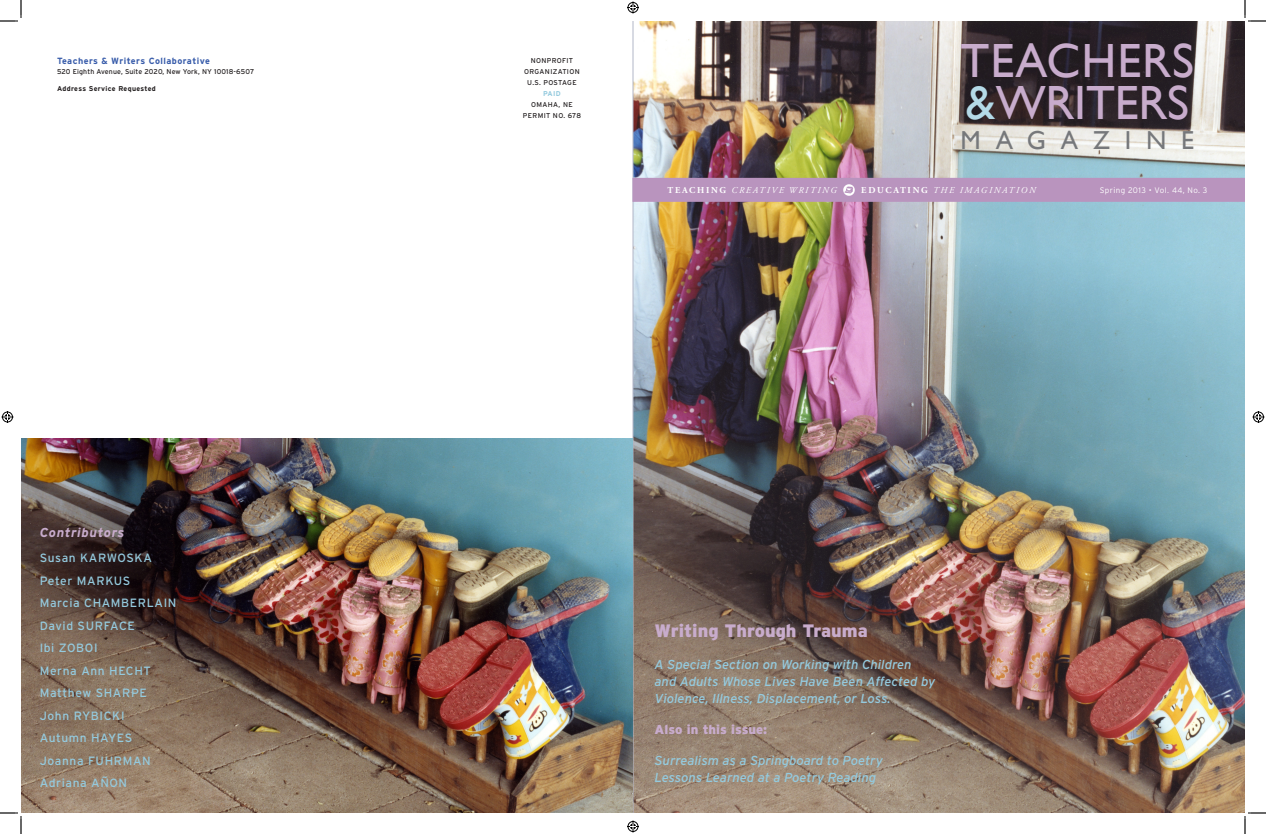
<style>
.page{position:relative;width:1266px;height:834px;background:#fff}
.page>*{position:absolute;margin:0;border:0;box-sizing:border-box;transform-origin:0 0}
.t1{font:48px "Gill Sans";letter-spacing:.02em;color:#c8accc}
.t2{font:48px "Gill Sans";letter-spacing:-.005em;color:#c8accc}
.t3{font:26px "Gill Sans";letter-spacing:.57em;color:#76787b}
.t4{font:900 18px "Interstate";color:#c8accc}
.t5{font:italic 13px/17px "Interstate";color:#94cade}
.t6{font:900 13px "Interstate";color:#c8accc}
.t7{font:italic 700 13px "Interstate";letter-spacing:.05em;color:#c8accc}
.t8{font:12px "Interstate";letter-spacing:.05em;color:#94cade}
.t9{font:italic 9px "Adobe Garamond Pro";letter-spacing:.19em;color:#fff}
.t10{font:700 9px "Interstate";letter-spacing:.05em;color:#385caa}
.t11{font:300 8px "Interstate";letter-spacing:.05em;color:#fff}
.t12{font:7px "Interstate";letter-spacing:.02em;color:#231f20}
.t13{font:7px "Interstate";letter-spacing:.05em;color:#231f20}
.t14{font:700 7px "Interstate";letter-spacing:.045em;color:#231f20}
.t15{font:700 7px "Interstate";color:#94cade}
.s1{color:#b4dae8}
.s2{font-weight:700;font-style:normal}
</style>
<div class="page">
<img style="left:632px;top:21px;width:613px;height:792px">
<img style="left:21px;top:439px;width:612px;height:374px">
<div style="left:632px;top:178px;width:613px;height:24px;background:#b994be"></div>
<svg style="left:0;top:0;width:22px;height:22px"></svg>
<svg style="left:0;top:812px;width:22px;height:22px"></svg>
<svg style="left:1244px;top:0;width:22px;height:22px"></svg>
<svg style="left:1244px;top:812px;width:22px;height:22px"></svg>
<svg style="left:627px;top:2px;width:12px;height:12px"></svg>
<svg style="left:627px;top:820px;width:12px;height:12px"></svg>
<svg style="left:2px;top:411px;width:12px;height:12px"></svg>
<svg style="left:1252px;top:411px;width:12px;height:12px"></svg>
<p class="t10" style="left:57px;top:56px;width:155px">Teachers &amp; Writers Collaborative</p>
<p class="t12" style="left:57px;top:68px;width:199px">520 Eighth Avenue, Suite 2020, New York, NY 10018-6507</p>
<p class="t14" style="left:57px;top:85px;width:100px">Address Service Requested</p>
<p class="t7" style="left:40px;top:525px;width:86px">Contributors</p>
<p class="t8" style="left:40px;top:551px;width:114px">Susan KARWOSKA</p>
<p class="t8" style="left:40px;top:574px;width:92px">Peter MARKUS</p>
<p class="t8" style="left:40px;top:596px;width:138px">Marcia CHAMBERLAIN</p>
<p class="t8" style="left:40px;top:619px;width:97px">David SURFACE</p>
<p class="t8" style="left:40px;top:641px;width:59px">Ibi ZOBOI</p>
<p class="t8" style="left:40px;top:664px;width:113px">Merna Ann HECHT</p>
<p class="t8" style="left:40px;top:686px;width:109px">Matthew SHARPE</p>
<p class="t8" style="left:40px;top:709px;width:86px">John RYBICKI</p>
<p class="t8" style="left:40px;top:731px;width:94px">Autumn HAYES</p>
<p class="t8" style="left:40px;top:754px;width:113px">Joanna FUHRMAN</p>
<p class="t8" style="left:40px;top:776px;width:89px">Adriana AÑON</p>
<p class="t13" style="left:531px;top:56px;width:44px">NONPROFIT</p>
<p class="t13" style="left:524px;top:67px;width:57px">ORGANIZATION</p>
<p class="t12" style="left:527px;top:78px;width:51px">U.S. POSTAGE</p>
<p class="t15" style="left:543px;top:89px;width:19px">PAID</p>
<p class="t12" style="left:531px;top:100px;width:43px">OMAHA, NE</p>
<p class="t13" style="left:523px;top:111px;width:60px">PERMIT NO. 678</p>
<p class="t1" style="left:960px;top:33px;width:235px">TEACHERS</p>
<p class="t2" style="left:965px;top:75px;width:225px"><span class="s1">&amp;</span>WRITERS</p>
<p class="t3" style="left:961px;top:125px;width:235px">MAGAZINE</p>
<p class="t9" style="left:668px;top:185px;width:171px"><span class="s2">TEACHING</span> CREATIVE WRITING</p>
<p class="t9" style="left:861px;top:185px;width:176px"><span class="s2">EDUCATING</span> THE IMAGINATION</p>
<p class="t11" style="left:1100px;top:186px;width:109px">Spring 2013 • Vol. 44, No. 3</p>
<p class="t4" style="left:655px;top:620px;width:215px">Writing Through Trauma</p>
<p class="t5" style="left:655px;top:656px;width:282px">A Special Section on Working with Children and Adults Whose Lives Have Been Affected by<br>Violence, Illness, Displacement, or Loss.</p>
<p class="t6" style="left:655px;top:722px;width:114px">Also in this issue:</p>
<p class="t5" style="left:655px;top:752px;width:230px">Surrealism as a Springboard to Poetry</p>
<p class="t5" style="left:655px;top:769px;width:223px">Lessons Learned at a Poetry Reading</p>
</div>
